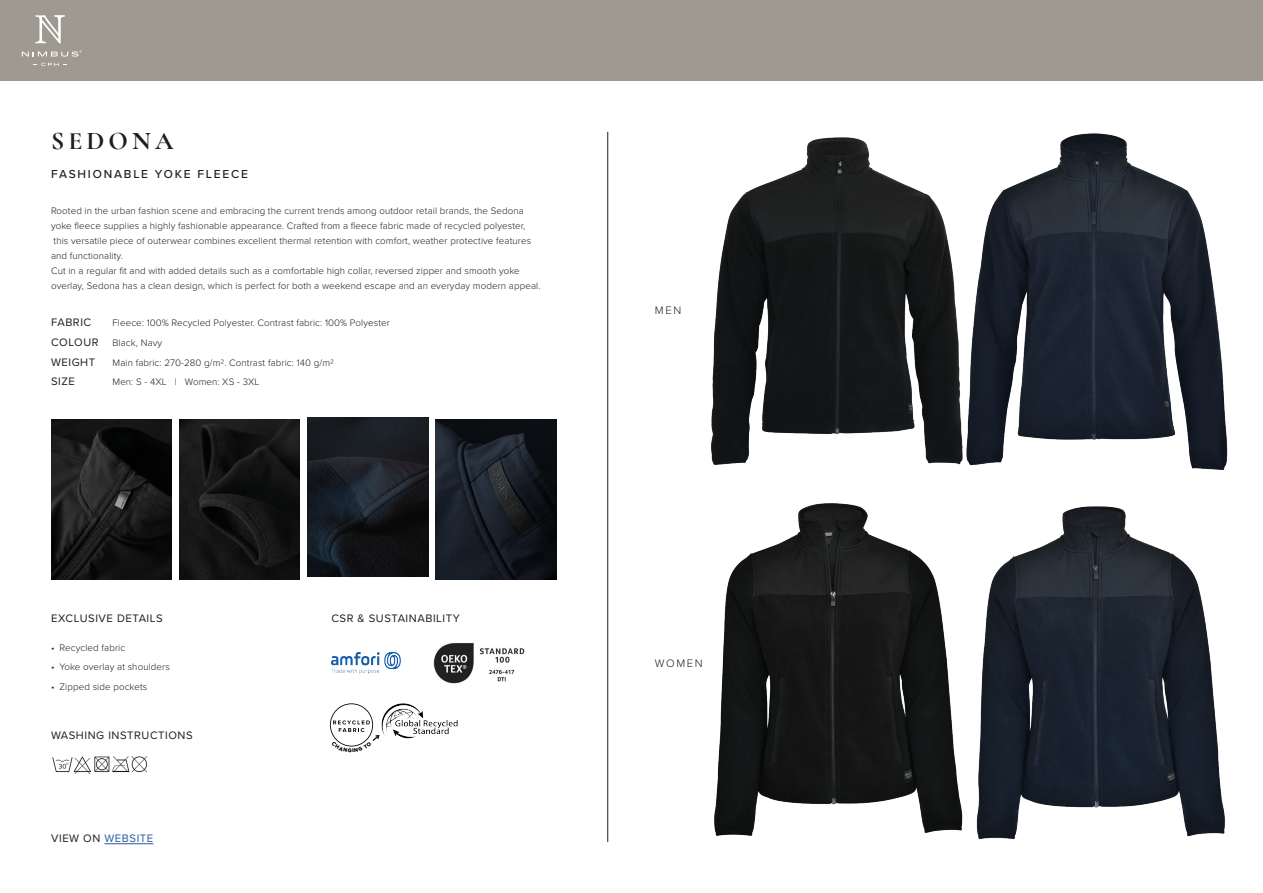
<style>
.page{position:relative;width:1263px;height:893px;background:#fff}
.page>*{position:absolute;margin:0;border:0;box-sizing:border-box;transform-origin:0 0}
.t1{font:700 25.5px "Cormorant Garamond";letter-spacing:.16em;color:#1d1d1b}
.t2{font:500 12px "Proxima Nova";letter-spacing:.15em;color:#1d1d1b}
.t3{font:11.25px "Proxima Nova";letter-spacing:.05em;color:#1d1d1b}
.t4{font:11.25px "Proxima Nova";letter-spacing:.05em;color:#275b9c}
.t5{font:300 11.25px "Proxima Nova";letter-spacing:.15em;color:#1d1d1b}
.t6{font:300 9.75px/15px "Proxima Nova";letter-spacing:.01em;color:#1d1d1b}
.s1{font-weight:400;font-size:11.25px}
.s2{color:#1d1d1b}
</style>
<div class="page">
<hr style="left:607px;top:132px;width:1px;height:710px;background:#1d1d1b">
<img style="left:307px;top:418px;width:122px;height:159px">
<img style="left:436px;top:420px;width:121px;height:159px">
<img style="left:51px;top:420px;width:121px;height:159px">
<img style="left:179px;top:420px;width:121px;height:159px">
<img style="left:52px;top:756px;width:96px;height:18px">
<img style="left:711px;top:137px;width:251px;height:328px">
<img style="left:714px;top:503px;width:248px;height:333px">
<img style="left:962px;top:133px;width:266px;height:337px">
<img style="left:962px;top:506px;width:263px;height:333px">
<img style="left:331px;top:653px;width:70px;height:20px">
<img style="left:381px;top:703px;width:77px;height:36px">
<img style="left:433px;top:642px;width:92px;height:42px">
<div style="left:0;top:0;width:1263px;height:81px;background:#9f9a8f"></div>
<svg style="left:22px;top:50px;width:60px;height:7px"></svg>
<svg style="left:33px;top:63px;width:34px;height:3px"></svg>
<svg style="left:35px;top:15px;width:30px;height:29px"></svg>
<hr style="left:104px;top:843px;width:49px;height:1px;background:#275b9c">
<svg style="left:330px;top:703px;width:50px;height:44px"></svg>
<p class="t1" style="left:51px;top:125px;width:124px">SEDONA</p>
<p class="t2" style="left:51px;top:166px;width:199px">FASHIONABLE YOKE FLEECE</p>
<p class="t6" style="left:51px;top:203px;width:482px">Rooted in the urban fashion scene and embracing the current trends among outdoor retail brands, the Sedona yoke fleece supplies a highly fashionable appearance. Crafted from a fleece fabric made of recycled polyester, this versatile piece of outerwear combines excellent thermal retention with comfort, weather protective features and functionality.</p>
<p class="t6" style="left:51px;top:263px;width:491px">Cut in a regular fit and with added details such as a comfortable high collar, reversed zipper and smooth yoke overlay, Sedona has a clean design, which is perfect for both a weekend escape and an everyday modern appeal.</p>
<p class="t3" style="left:51px;top:314px;width:42px">FABRIC</p>
<p class="t6" style="left:113px;top:315px;width:279px">Fleece: 100% Recycled Polyester. Contrast fabric: 100% Polyester</p>
<p class="t6" style="left:51px;top:335px;width:113px"><span class="s1">COLOUR</span> Black, Navy</p>
<p class="t3" style="left:51px;top:353px;width:46px">WEIGHT</p>
<p class="t6" style="left:113px;top:354px;width:223px">Main fabric: 270-280 g/m2. Contrast fabric: 140 g/m2</p>
<p class="t3" style="left:51px;top:373px;width:25px">SIZE</p>
<p class="t6" style="left:113px;top:374px;width:148px">Men: S - 4XL | Women: XS - 3XL</p>
<p class="t3" style="left:51px;top:609px;width:113px">EXCLUSIVE DETAILS</p>
<p class="t3" style="left:331px;top:609px;width:130px">CSR &amp; SUSTAINABILITY</p>
<p class="t6" style="left:51px;top:639px;width:76px">• Recycled fabric</p>
<p class="t6" style="left:51px;top:659px;width:120px">• Yoke overlay at shoulders</p>
<p class="t6" style="left:51px;top:678px;width:98px">• Zipped side pockets</p>
<p class="t3" style="left:51px;top:727px;width:143px">WASHING INSTRUCTIONS</p>
<p class="t4" style="left:51px;top:830px;width:104px"><span class="s2">VIEW ON</span> WEBSITE</p>
<p class="t5" style="left:655px;top:302px;width:28px">MEN</p>
<p class="t5" style="left:655px;top:655px;width:49px">WOMEN</p>
</div>
